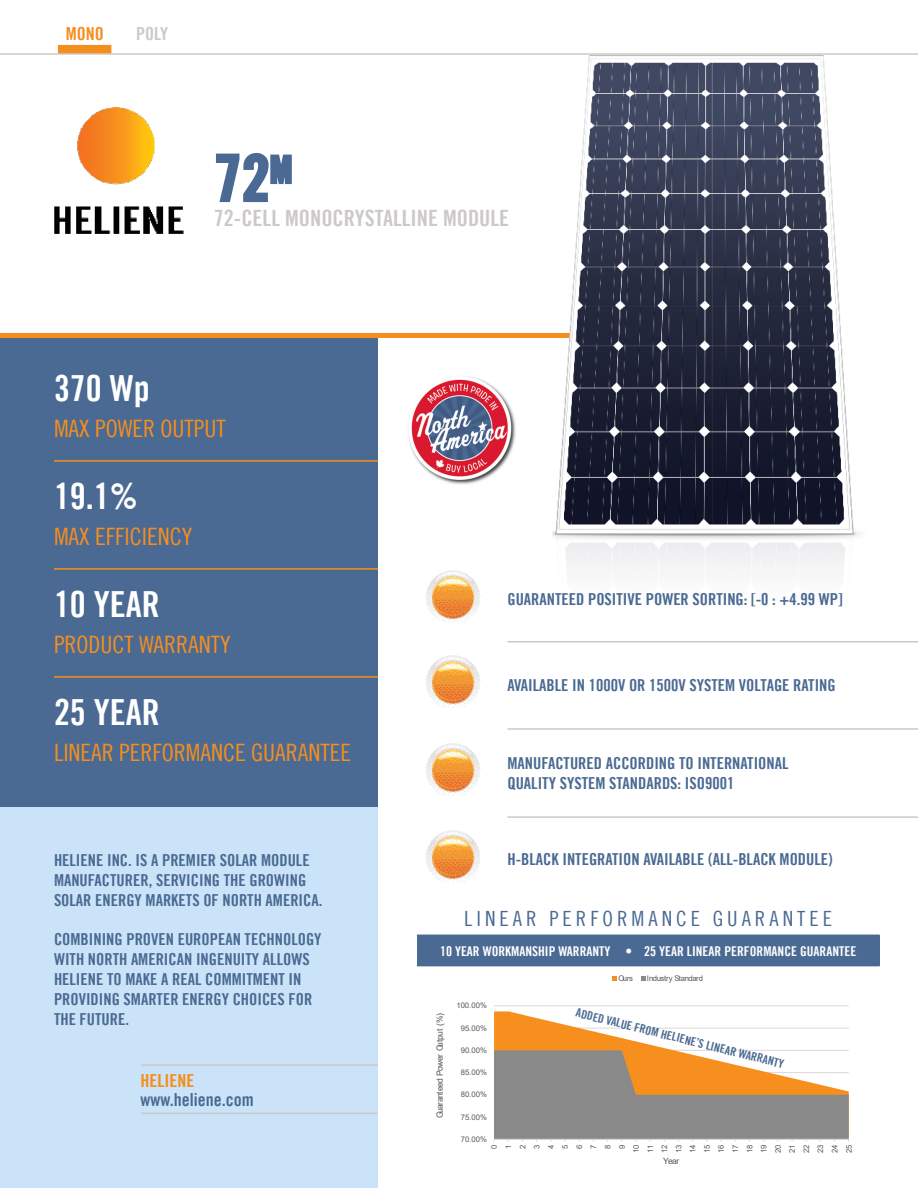
<style>
.page{position:relative;width:918px;height:1188px;background:#fff}
.page>*{position:absolute;margin:0;border:0;box-sizing:border-box;transform-origin:0 0}
.t1{font:63px "Trade Gothic LT Bold Cond Twenty";color:#4a6a93}
.t2{font:36px "Trade Gothic LT Bold Cond Twenty";color:#fff}
.t3{font:24px "Trade Gothic LT Cond Eighteen";color:#f68e1e}
.t4{font:22.5px "Trade Gothic LT Bold Cond Twenty";color:#cdc9c8}
.t5{font:21px "Trade Gothic LT Cond Eighteen";letter-spacing:.19em;color:#4a6a93}
.t6{font:18px "Trade Gothic LT Bold Cond Twenty";color:#4a6a93}
.t7{font:18px "Trade Gothic LT Bold Cond Twenty";color:#f68e1e}
.t8{font:18px "Trade Gothic LT Bold Cond Twenty";color:#cdc9c8}
.t9{font:16.5px/19.8px "Trade Gothic LT Bold Cond Twenty";color:#4a6a93}
.t10{font:13.5px "Trade Gothic LT Bold Cond Twenty";color:#fff}
.t11{font:12px "Trade Gothic LT Bold Cond Twenty";color:#4a6a93}
.t12{font:8.55px "Arial";letter-spacing:-.06em;color:#595959}
.t13{font:7.8px/14.2px "Arial";letter-spacing:.005em;color:#595959;text-align:center}
.t14{font:7.8px "Arial";letter-spacing:-.05em;color:#595959}
</style>
<div class="page">
<div style="left:0;top:338px;width:378px;height:470px;background:#4a6a93"></div>
<div style="left:0;top:808px;width:378px;height:380px;background:#cae3f8"></div>
<svg style="left:216px;top:153px;width:76px;height:50px"></svg>
<hr style="left:141px;top:1064px;width:237px;height:2px;background:#cdc9c8">
<hr style="left:141px;top:1113px;width:237px;height:1px;background:#cdc9c8">
<hr style="left:54px;top:460px;width:324px;height:2px;background:#f68e1e">
<hr style="left:54px;top:568px;width:324px;height:2px;background:#f68e1e">
<hr style="left:54px;top:676px;width:324px;height:2px;background:#f68e1e">
<hr style="left:507px;top:641px;width:411px;height:2px;background:#cdc9c8">
<hr style="left:507px;top:728px;width:411px;height:2px;background:#cdc9c8">
<hr style="left:507px;top:816px;width:411px;height:2px;background:#cdc9c8">
<img style="left:425px;top:655px;width:55px;height:52px">
<img style="left:425px;top:743px;width:55px;height:52px">
<img style="left:425px;top:830px;width:55px;height:52px">
<img style="left:425px;top:570px;width:55px;height:52px">
<div style="left:58px;top:45px;width:53px;height:9px;background:#f68e1e"></div>
<div style="left:0;top:333px;width:646px;height:5px;background:#f68e1e"></div>
<hr style="left:0;top:53px;width:918px;height:2px;background:#cdc9c8">
<img style="left:408px;top:376px;width:108px;height:108px">
<img style="left:54px;top:107px;width:130px;height:127px">
<img style="left:553px;top:53px;width:365px;height:517px">
<hr style="left:494px;top:1006px;width:355px;height:1px;background:#d9d9d9">
<svg style="left:494px;top:1011px;width:355px;height:39px"></svg>
<svg style="left:494px;top:1050px;width:355px;height:92px;background:#ae9a84"></svg>
<svg style="left:613px;top:977px;width:4px;height:4px"></svg>
<svg style="left:641px;top:977px;width:4px;height:4px"></svg>
<div style="left:417px;top:935px;width:462px;height:31px;background:#4a6a93"></div>
<p class="t7" style="left:66px;top:23px;width:39px">MONO</p>
<p class="t8" style="left:136px;top:23px;width:34px">POLY</p>
<p class="t1" style="left:214px;top:140px;width:80px">72<sup>M</sup></p>
<p class="t4" style="left:214px;top:204px;width:297px">72-CELL MONOCRYSTALLINE MODULE</p>
<p class="t2" style="left:54px;top:366px;width:97px">370 Wp</p>
<p class="t3" style="left:54px;top:414px;width:173px">MAX POWER OUTPUT</p>
<p class="t2" style="left:54px;top:474px;width:85px">19.1%</p>
<p class="t3" style="left:54px;top:522px;width:140px">MAX EFFICIENCY</p>
<p class="t2" style="left:54px;top:582px;width:107px">10 YEAR</p>
<p class="t3" style="left:54px;top:630px;width:178px">PRODUCT WARRANTY</p>
<p class="t2" style="left:54px;top:690px;width:107px">25 YEAR</p>
<p class="t3" style="left:54px;top:738px;width:299px">LINEAR PERFORMANCE GUARANTEE</p>
<p class="t9" style="left:54px;top:850px;width:270px">HELIENE INC. IS A PREMIER SOLAR MODULE<br>MANUFACTURER, SERVICING THE GROWING<br>SOLAR ENERGY MARKETS OF NORTH AMERICA.</p>
<p class="t9" style="left:54px;top:929px;width:269px">COMBINING PROVEN EUROPEAN TECHNOLOGY<br>WITH NORTH AMERICAN INGENUITY ALLOWS<br>HELIENE TO MAKE A REAL COMMITMENT IN<br>PROVIDING SMARTER ENERGY CHOICES FOR<br>THE FUTURE.</p>
<p class="t7" style="left:140px;top:1069px;width:55px">HELIENE</p>
<p class="t6" style="left:140px;top:1089px;width:115px">www.heliene.com</p>
<p class="t9" style="left:507px;top:589px;width:337px">GUARANTEED POSITIVE POWER SORTING: [-0 : +4.99 WP]</p>
<p class="t9" style="left:507px;top:675px;width:330px">AVAILABLE IN 1000V OR 1500V SYSTEM VOLTAGE RATING</p>
<p class="t9" style="left:507px;top:753px;width:283px">MANUFACTURED ACCORDING TO INTERNATIONAL</p>
<p class="t9" style="left:507px;top:773px;width:228px">QUALITY SYSTEM STANDARDS: ISO9001</p>
<p class="t9" style="left:507px;top:849px;width:327px">H-BLACK INTEGRATION AVAILABLE (ALL-BLACK MODULE)</p>
<p class="t5" style="left:464px;top:906px;width:369px">LINEAR PERFORMANCE GUARANTEE</p>
<p class="t10" style="left:440px;top:943px;width:418px">10 YEAR WORKMANSHIP WARRANTY • 25 YEAR LINEAR PERFORMANCE GUARANTEE</p>
<p class="t12" style="left:434px;top:1118px;width:107px;rotate:-90deg">Guaranteed Power Output (%)</p>
<p class="t13" style="left:456px;top:998px;width:32px">100.00%</p>
<p class="t13" style="left:461px;top:1021px;width:28px">95.00%</p>
<p class="t13" style="left:461px;top:1043px;width:28px">90.00%</p>
<p class="t13" style="left:461px;top:1065px;width:28px">85.00%</p>
<p class="t13" style="left:461px;top:1087px;width:28px">80.00%</p>
<p class="t13" style="left:461px;top:1110px;width:28px">75.00%</p>
<p class="t13" style="left:461px;top:1132px;width:28px">70.00%</p>
<p class="t13" style="left:619px;top:972px;width:16px">Ours</p>
<p class="t14" style="left:647px;top:973px;width:58px">Industry Standard</p>
<p class="t11" style="left:578px;top:1005px;width:215px;rotate:14deg">ADDED VALUE FROM HELIENE’S LINEAR WARRANTY</p>
<p class="t13" style="left:487px;top:1153px;width:10px;rotate:-90deg">0<br>1<br>2<br>3<br>4<br>5<br>6<br>7<br>8<br>9<br>10<br>11<br>12<br>13<br>14<br>15<br>16<br>17<br>18<br>19<br>20<br>21<br>22<br>23<br>24<br>25</p>
<p class="t12" style="left:663px;top:1155px;width:18px">Year</p>
</div>
